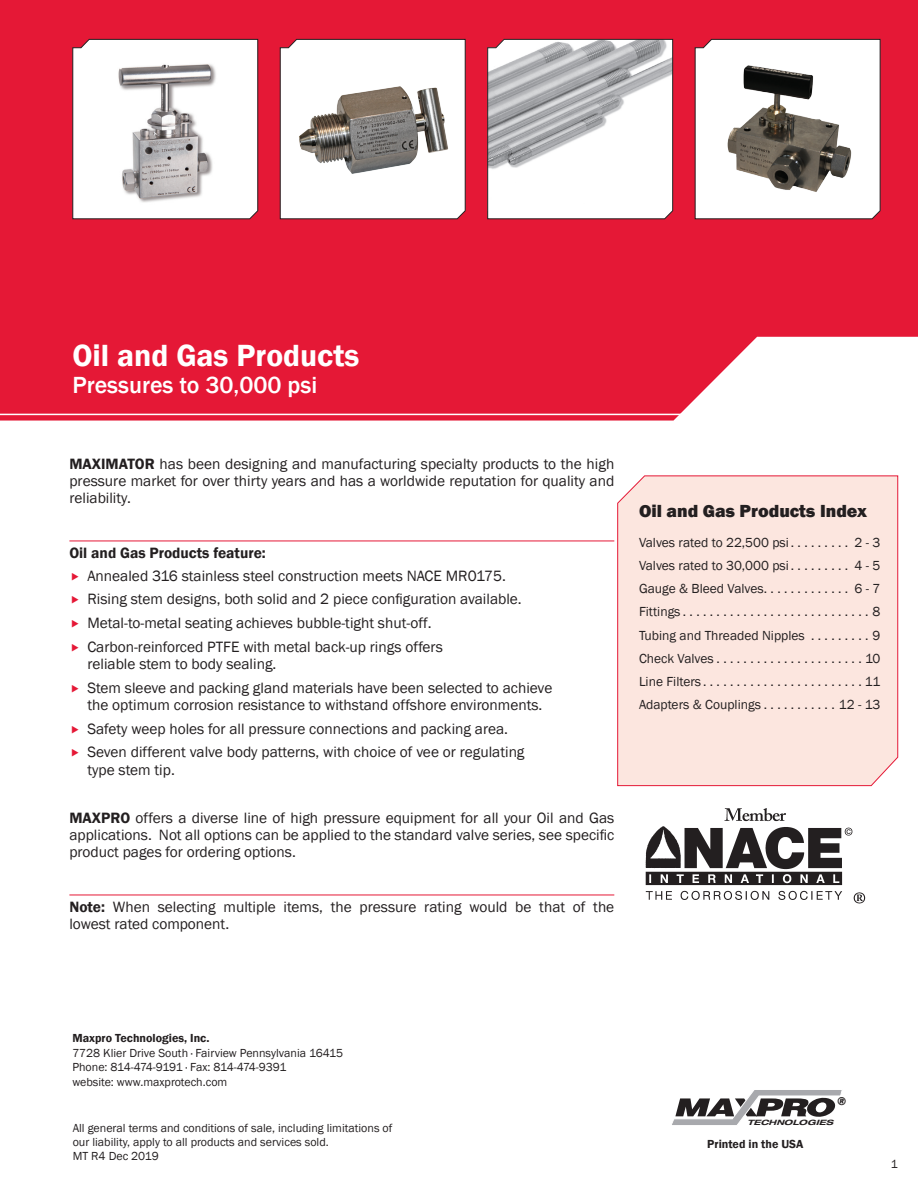
<style>
.page{position:relative;width:918px;height:1188px;background:#fff}
.page>*{position:absolute;margin:0;border:0;box-sizing:border-box;transform-origin:0 0}
.t1{font:600 31.5px "Franklin Gothic";color:#fff}
.t2{font:500 24px "Franklin Gothic";color:#fff}
.index_Title{font:800 18px "Franklin Gothic";color:#231f20}
.bulleted_List{font:15.3px/17.2px "Franklin Gothic";color:#231f20}
.Bullet_H1{font:15.3px/17.2px "Franklin Gothic";color:#231f20}
.Bullet_H1-2{font:600 15.3px "Franklin Gothic";color:#231f20}
.t3{font:13.5px "Franklin Gothic";color:#231f20}
.t4{font:12px/14.4px "Franklin Gothic";color:#231f20}
.t5{font:600 12px "Franklin Gothic";color:#231f20}
.t6{font:italic 800 11.55px "Franklin Gothic";color:#231f20}
.t7{font:italic 700 expanded 7.35px "Helvetica Neue LT";letter-spacing:.01em;color:#231f20;scale:1.21 1}
.s1{font-weight:600}
</style>
<div class="page">
<svg style="left:0;top:0;width:918px;height:421px;background:#e62844"></svg>
<hr style="left:0;top:414px;width:733px;height:1px;background:#fff">
<svg style="left:672px;top:1090px;width:170px;height:35px"></svg>
<div style="left:617px;top:475px;width:282px;height:311px;background:#fce6df"></div>
<hr style="left:69px;top:541px;width:545px;height:1px;background:#e51836">
<hr style="left:69px;top:895px;width:545px;height:1px;background:#e51836">
<svg style="left:72px;top:39px;width:187px;height:181px"></svg>
<svg style="left:279px;top:39px;width:187px;height:181px"></svg>
<svg style="left:487px;top:39px;width:186px;height:181px"></svg>
<svg style="left:694px;top:39px;width:187px;height:181px"></svg>
<img style="left:99px;top:43px;width:130px;height:172px">
<img style="left:291px;top:83px;width:163px;height:94px">
<img style="left:645px;top:808px;width:221px;height:96px">
<img style="left:719px;top:60px;width:138px;height:135px">
<p class="t1" style="left:72px;top:336px;width:289px">Oil and Gas Products</p>
<p class="t2" style="left:72px;top:370px;width:246px">Pressures to 30,000 psi</p>
<p class="bulleted_List" style="left:69px;top:455px;width:546px;text-align:justify"><span class="s1">MAXIMATOR</span> has been designing and manufacturing specialty products to the high pressure market for over thirty years and has a worldwide reputation for quality and reliability.</p>
<p class="Bullet_H1-2" style="left:69px;top:543px;width:198px">Oil and Gas Products feature:</p>
<p class="bulleted_List" style="left:87px;top:567px;width:418px">Annealed 316 stainless steel construction meets NACE MR0175.</p>
<p class="bulleted_List" style="left:87px;top:591px;width:436px">Rising stem designs, both solid and 2 piece configuration available.</p>
<p class="bulleted_List" style="left:87px;top:615px;width:344px">Metal-to-metal seating achieves bubble-tight shut-off.</p>
<p class="bulleted_List" style="left:87px;top:638px;width:357px">Carbon-reinforced PTFE with metal back-up rings offers reliable stem to body sealing.</p>
<p class="bulleted_List" style="left:87px;top:679px;width:466px">Stem sleeve and packing gland materials have been selected to achieve the optimum corrosion resistance to withstand offshore environments.</p>
<p class="bulleted_List" style="left:87px;top:720px;width:420px">Safety weep holes for all pressure connections and packing area.</p>
<p class="bulleted_List" style="left:87px;top:744px;width:439px">Seven different valve body patterns, with choice of vee or regulating type stem tip.</p>
<p class="bulleted_List" style="left:69px;top:809px;width:546px;text-align:justify"><span class="s1">MAXPRO</span> offers a diverse line of high pressure equipment for all your Oil and Gas applications. Not all options can be applied to the standard valve series, see specific product pages for ordering options.</p>
<p class="Bullet_H1" style="left:69px;top:898px;width:546px"><span class="s1">Note:</span> When selecting multiple items, the pressure rating would be that of the lowest rated component.</p>
<p class="index_Title" style="left:639px;top:499px;width:230px">Oil and Gas Products Index</p>
<p class="t3" style="left:639px;top:534px;width:243px">Valves rated to 22,500 psi . . . . . . . . . 2 - 3</p>
<p class="t3" style="left:639px;top:557px;width:243px">Valves rated to 30,000 psi . . . . . . . . . 4 - 5</p>
<p class="t3" style="left:639px;top:580px;width:243px">Gauge &amp; Bleed Valves . . . . . . . . . . . . . 6 - 7</p>
<p class="t3" style="left:639px;top:603px;width:243px">Fittings . . . . . . . . . . . . . . . . . . . . . . . . . . . . 8</p>
<p class="t3" style="left:639px;top:627px;width:243px">Tubing and Threaded Nipples . . . . . . . . . 9</p>
<p class="t3" style="left:639px;top:650px;width:243px">Check Valves . . . . . . . . . . . . . . . . . . . . . . 10</p>
<p class="t3" style="left:639px;top:673px;width:243px">Line Filters . . . . . . . . . . . . . . . . . . . . . . . 11</p>
<p class="t3" style="left:639px;top:696px;width:243px">Adapters &amp; Couplings . . . . . . . . . . . 12 - 13</p>
<p class="t5" style="left:72px;top:1031px;width:139px">Maxpro Technologies, Inc.</p>
<p class="t4" style="left:72px;top:1046px;width:272px">7728 Klier Drive South · Fairview Pennsylvania 16415<br>Phone: 814-474-9191 · Fax: 814-474-9391<br>website: www.maxprotech.com</p>
<p class="t4" style="left:73px;top:1121px;width:321px">All general terms and conditions of sale, including limitations of our liability, apply to all products and services sold.<br>MT R4 Dec 2019</p>
<p class="t6" style="left:837px;top:1094px;width:10px">®</p>
<p class="t7" style="left:747px;top:1118px;width:73px">TECHNOLOGIES</p>
<p class="t5" style="left:707px;top:1137px;width:98px">Printed in the USA</p>
<p class="t4" style="left:891px;top:1157px;width:9px">1</p>
</div>
